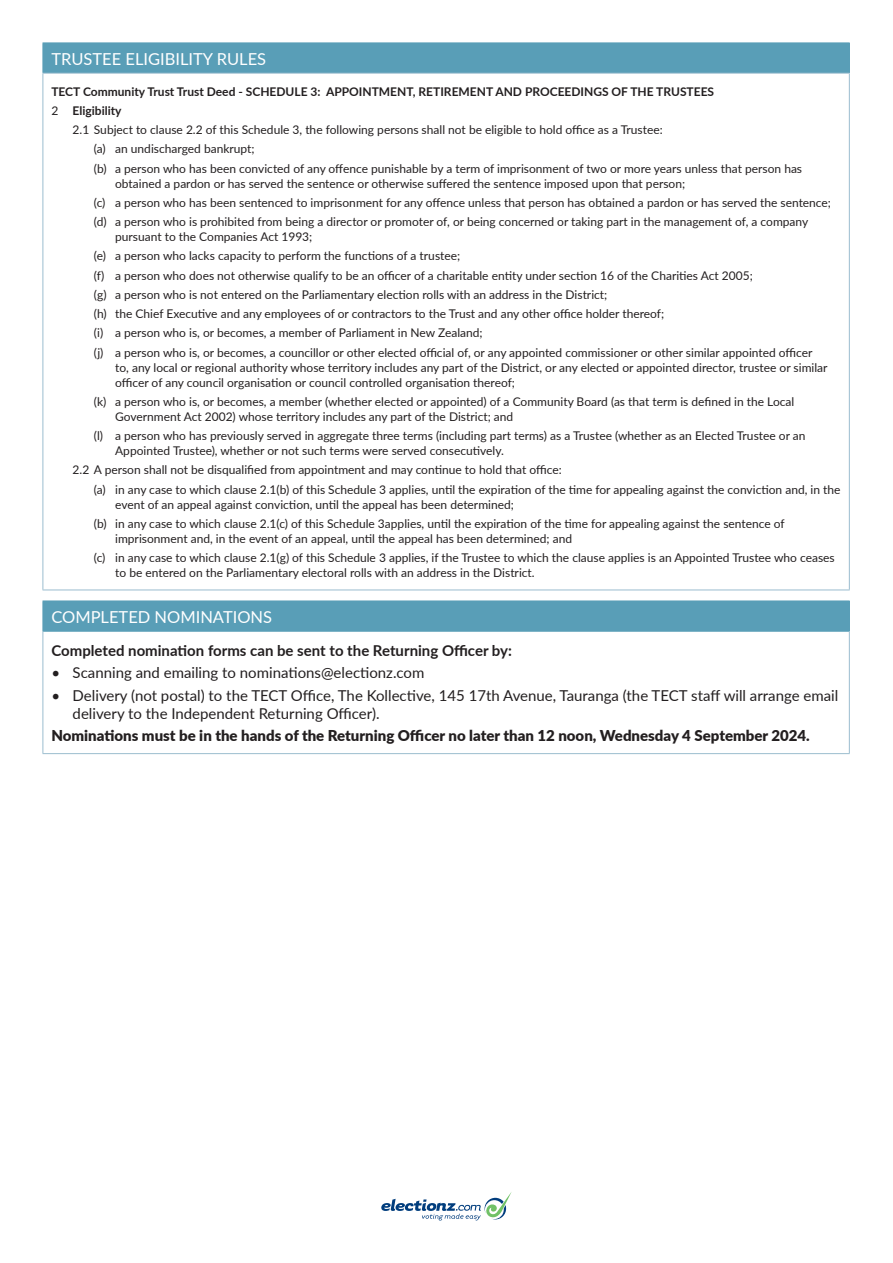
<style>
.page{position:relative;width:893px;height:1263px;background:#fff}
.page>*{position:absolute;margin:0;border:0;box-sizing:border-box;transform-origin:0 0}
.Sub_Heading{font:16.5px "Lato";color:#fff}
.t1{font:15px/18px "Lato";color:#231f20}
.t2{font:900 15px "Lato";color:#231f20}
.t3{font:700 15px "Lato";color:#231f20}
.t4{font:12px/15px "Lato";color:#231f20}
.t5{font:700 12px "Lato";color:#231f20}
.s1{font-weight:400}
</style>
<div class="page">
<svg style="left:381px;top:1192px;width:131px;height:28px"></svg>
<div style="left:43px;top:43px;width:806px;height:30px;background:#599eb7"></div>
<hr style="left:849px;top:43px;width:1px;height:30px;background:#599eb7">
<hr style="left:43px;top:73px;width:807px;height:1px;background:#9bbdcf">
<hr style="left:43px;top:74px;width:1px;height:516px;background:#9bbdcf">
<hr style="left:849px;top:74px;width:1px;height:516px;background:#9bbdcf">
<hr style="left:43px;top:590px;width:807px;height:1px;background:#9bbdcf">
<div style="left:43px;top:601px;width:806px;height:30px;background:#599eb7"></div>
<hr style="left:849px;top:601px;width:1px;height:30px;background:#599eb7">
<hr style="left:43px;top:631px;width:807px;height:1px;background:#599eb7">
<hr style="left:43px;top:632px;width:1px;height:121px;background:#9bbdcf">
<hr style="left:849px;top:632px;width:1px;height:121px;background:#9bbdcf">
<hr style="left:43px;top:753px;width:807px;height:1px;background:#9bbdcf">
<p class="Sub_Heading" style="left:51px;top:47px;width:216px">TRUSTEE ELIGIBILITY RULES</p>
<p class="t5" style="left:51px;top:82px;width:664px">TECT Community Trust Trust Deed - SCHEDULE 3: APPOINTMENT, RETIREMENT AND PROCEEDINGS OF THE TRUSTEES</p>
<p class="t5" style="left:51px;top:102px;width:72px"><span class="s1">2</span> Eligibility</p>
<p class="t4" style="left:73px;top:122px;width:592px">2.1 Subject to clause 2.2 of this Schedule 3, the following persons shall not be eligible to hold office as a Trustee:</p>
<p class="t4" style="left:94px;top:141px;width:162px">(a) an undischarged bankrupt;</p>
<p class="t4" style="left:115px;top:160px;width:688px;text-indent:-21px">(b) a person who has been convicted of any offence punishable by a term of imprisonment of two or more years unless that person has obtained a pardon or has served the sentence or otherwise suffered the sentence imposed upon that person;</p>
<p class="t4" style="left:94px;top:194px;width:739px">(c) a person who has been sentenced to imprisonment for any offence unless that person has obtained a pardon or has served the sentence;</p>
<p class="t4" style="left:115px;top:214px;width:695px;text-indent:-21px">(d) a person who is prohibited from being a director or promoter of, or being concerned or taking part in the management of, a company pursuant to the Companies Act 1993;</p>
<p class="t4" style="left:94px;top:248px;width:368px">(e) a person who lacks capacity to perform the functions of a trustee;</p>
<p class="t4" style="left:94px;top:267px;width:660px">(f) a person who does not otherwise qualify to be an officer of a charitable entity under section 16 of the Charities Act 2005;</p>
<p class="t4" style="left:94px;top:287px;width:515px">(g) a person who is not entered on the Parliamentary election rolls with an address in the District;</p>
<p class="t4" style="left:94px;top:306px;width:572px">(h) the Chief Executive and any employees of or contractors to the Trust and any other office holder thereof;</p>
<p class="t4" style="left:94px;top:325px;width:390px">(i) a person who is, or becomes, a member of Parliament in New Zealand;</p>
<p class="t4" style="left:115px;top:344px;width:714px;text-indent:-21px">(j) a person who is, or becomes, a councillor or other elected official of, or any appointed commissioner or other similar appointed officer to, any local or regional authority whose territory includes any part of the District, or any elected or appointed director, trustee or similar officer of any council organisation or council controlled organisation thereof;</p>
<p class="t4" style="left:115px;top:394px;width:681px;text-indent:-21px">(k) a person who is, or becomes, a member (whether elected or appointed) of a Community Board (as that term is defined in the Local<br>Government Act 2002) whose territory includes any part of the District; and</p>
<p class="t4" style="left:115px;top:428px;width:692px;text-indent:-21px">(l) a person who has previously served in aggregate three terms (including part terms) as a Trustee (whether as an Elected Trustee or an<br>Appointed Trustee), whether or not such terms were served consecutively.</p>
<p class="t4" style="left:73px;top:462px;width:490px">2.2 A person shall not be disqualified from appointment and may continue to hold that office:</p>
<p class="t4" style="left:115px;top:481px;width:727px;text-indent:-21px">(a) in any case to which clause 2.1(b) of this Schedule 3 applies, until the expiration of the time for appealing against the conviction and, in the event of an appeal against conviction, until the appeal has been determined;</p>
<p class="t4" style="left:115px;top:516px;width:671px;text-indent:-21px">(b) in any case to which clause 2.1(c) of this Schedule 3applies, until the expiration of the time for appealing against the sentence of imprisonment and, in the event of an appeal, until the appeal has been determined; and</p>
<p class="t4" style="left:115px;top:550px;width:721px;text-indent:-21px">(c) in any case to which clause 2.1(g) of this Schedule 3 applies, if the Trustee to which the clause applies is an Appointed Trustee who ceases to be entered on the Parliamentary electoral rolls with an address in the District.</p>
<p class="Sub_Heading" style="left:51px;top:605px;width:222px">COMPLETED NOMINATIONS</p>
<p class="t3" style="left:51px;top:640px;width:462px">Completed nomination forms can be sent to the Returning Officer by:</p>
<p class="t1" style="left:51px;top:663px;width:375px">• Scanning and emailing to nominations@electionz.com</p>
<p class="t1" style="left:73px;top:685px;width:767px;text-indent:-21px">• Delivery (not postal) to the TECT Office, The Kollective, 145 17th Avenue, Tauranga (the TECT staff will arrange email delivery to the Independent Returning Officer).</p>
<p class="t2" style="left:51px;top:724px;width:760px">Nominations must be in the hands of the Returning Officer no later than 12 noon, Wednesday 4 September 2024.</p>
</div>
